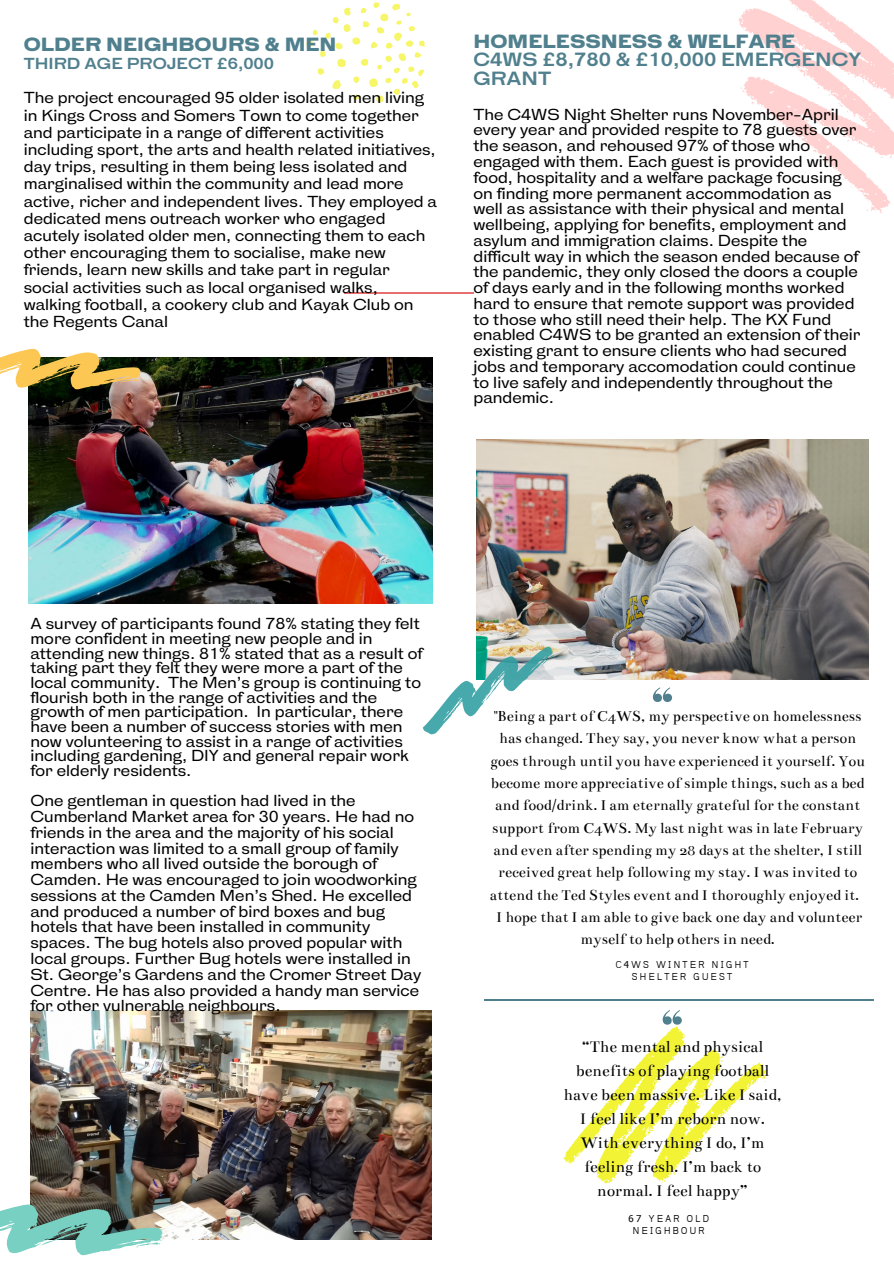
<style>
.page{position:relative;width:894px;height:1264px;background:#fff}
.page>*{position:absolute;margin:0;border:0;box-sizing:border-box;transform-origin:0 0}
.t1{font:900 18px "HK Gothic";color:#50808e}
.t2{font:700 18px/18.6px "HK Gothic";color:#50808e}
.t3{font:17.25px/24.2px "Bentham";color:#000;text-align:center}
.t4{font:16.05px/22.4px "Bentham";color:#000;text-align:center}
.t5{font:500 15px/15.8px "HK Gothic";color:#000}
.t6{font:700 15px "HK Gothic";color:#50808e}
.t7{font:700 9.6px/12.1px "Hanuman";letter-spacing:.25em;color:#000;text-align:center}
</style>
<div class="page">
<svg style="left:306px;top:2px;width:119px;height:101px"></svg>
<img style="left:30px;top:1010px;width:401px;height:229px">
<svg style="left:0;top:1204px;width:162px;height:51px"></svg>
<img style="left:28px;top:357px;width:404px;height:246px">
<svg style="left:551px;top:1000px;width:221px;height:184px"></svg>
<svg style="left:672px;top:1171px;width:4px;height:4px"></svg>
<svg style="left:707px;top:1081px;width:6px;height:7px"></svg>
<svg style="left:683px;top:1042px;width:3px;height:4px"></svg>
<svg style="left:566px;top:1151px;width:15px;height:10px"></svg>
<svg style="left:651px;top:1170px;width:15px;height:13px"></svg>
<svg style="left:661px;top:1071px;width:5px;height:3px"></svg>
<svg style="left:697px;top:1140px;width:6px;height:6px"></svg>
<svg style="left:595px;top:1126px;width:9px;height:11px"></svg>
<svg style="left:737px;top:1080px;width:14px;height:21px"></svg>
<svg style="left:720px;top:1055px;width:3px;height:16px"></svg>
<svg style="left:671px;top:1087px;width:18px;height:16px"></svg>
<svg style="left:623px;top:1109px;width:47px;height:32px"></svg>
<svg style="left:625px;top:1158px;width:6px;height:2px"></svg>
<svg style="left:649px;top:1080px;width:11px;height:15px"></svg>
<svg style="left:697px;top:1094px;width:11px;height:11px"></svg>
<svg style="left:703px;top:1121px;width:14px;height:13px"></svg>
<svg style="left:686px;top:1118px;width:5px;height:16px"></svg>
<svg style="left:761px;top:1074px;width:4px;height:8px"></svg>
<svg style="left:662px;top:1010px;width:22px;height:25px"></svg>
<hr style="left:344px;top:292px;width:129px;height:1px;background:#e67070">
<hr style="left:484px;top:999px;width:390px;height:1px;background:#50808e">
<img style="left:476px;top:439px;width:392px;height:240px">
<svg style="left:738px;top:0;width:156px;height:213px"></svg>
<svg style="left:0;top:349px;width:141px;height:40px"></svg>
<svg style="left:653px;top:687px;width:19px;height:15px"></svg>
<svg style="left:422px;top:631px;width:138px;height:104px"></svg>
<p class="t1" style="left:24px;top:35px;width:314px">OLDER NEIGHBOURS &amp; MEN</p>
<p class="t6" style="left:24px;top:56px;width:252px">THIRD AGE PROJECT £6,000</p>
<p class="t5" style="left:24px;top:90px;width:414px;line-height:17.2px">The project encouraged 95 older isolated men living in Kings Cross and Somers Town to come together and participate in a range of different activities including sport, the arts and health related initiatives, day trips, resulting in them being less isolated and marginalised within the community and lead more active, richer and independent lives. They employed a dedicated mens outreach worker who engaged acutely isolated older men, connecting them to each other encouraging them to socialise, make new friends, learn new skills and take part in regular social activities such as local organised walks, walking football, a cookery club and Kayak Club on the Regents Canal</p>
<p class="t1" style="left:473px;top:31px;width:323px">HOMELESSNESS &amp; WELFARE</p>
<p class="t2" style="left:473px;top:52px;width:389px">C4WS £8,780 &amp; £10,000 EMERGENCY<br>GRANT</p>
<p class="t5" style="left:473px;top:107px;width:388px">The C4WS Night Shelter runs November-April every year and provided respite to 78 guests over the season, and rehoused 97% of those who engaged with them. Each guest is provided with food, hospitality and a welfare package focusing on finding more permanent accommodation as well as assistance with their physical and mental wellbeing, applying for benefits, employment and asylum and immigration claims. Despite the difficult way in which the season ended because of the pandemic, they only closed the doors a couple of days early and in the following months worked hard to ensure that remote support was provided to those who still need their help. The KX Fund enabled C4WS to be granted an extension of their existing grant to ensure clients who had secured jobs and temporary accomodation could continue to live safely and independently throughout the pandemic.</p>
<p class="t5" style="left:30px;top:617px;width:393px;line-height:14.7px">A survey of participants found 78% stating they felt more confident in meeting new people and in attending new things. 81% stated that as a result of taking part they felt they were more a part of the local community. The Men’s group is continuing to flourish both in the range of activities and the growth of men participation. In particular, there have been a number of success stories with men now volunteering to assist in a range of activities including gardening, DIY and general repair work for elderly residents.</p>
<p class="t5" style="left:30px;top:794px;width:392px">One gentleman in question had lived in the Cumberland Market area for 30 years. He had no friends in the area and the majority of his social interaction was limited to a small group of family members who all lived outside the borough of Camden. He was encouraged to join woodworking sessions at the Camden Men’s Shed. He excelled and produced a number of bird boxes and bug hotels that have been installed in community spaces. The bug hotels also proved popular with local groups. Further Bug hotels were installed in St. George’s Gardens and the Cromer Street Day Centre. He has also provided a handy man service for other vulnerable neighbours.</p>
<p class="t4" style="left:489px;top:704px;width:376px">"Being a part of C4WS, my perspective on homelessness has changed. They say, you never know what a person goes through until you have experienced it yourself. You become more appreciative of simple things, such as a bed and food/drink. I am eternally grateful for the constant support from C4WS. My last night was in late February and even after spending my 28 days at the shelter, I still received great help following my stay. I was invited to attend the Ted Styles event and I thoroughly enjoyed it.<br>I hope that I am able to give back one day and volunteer myself to help others in need.</p>
<p class="t7" style="left:615px;top:959px;width:134px">C4WS WINTER NIGHT<br>SHELTER GUEST</p>
<p class="t3" style="left:563px;top:1034px;width:219px">“The mental and physical benefits of playing football have been massive. Like I said,<br>I feel like I’m reborn now.<br>With everything I do, I’m feeling fresh. I’m back to normal. I feel happy”</p>
<p class="t7" style="left:628px;top:1213px;width:82px">67 YEAR OLD<br>NEIGHBOUR</p>
</div>
